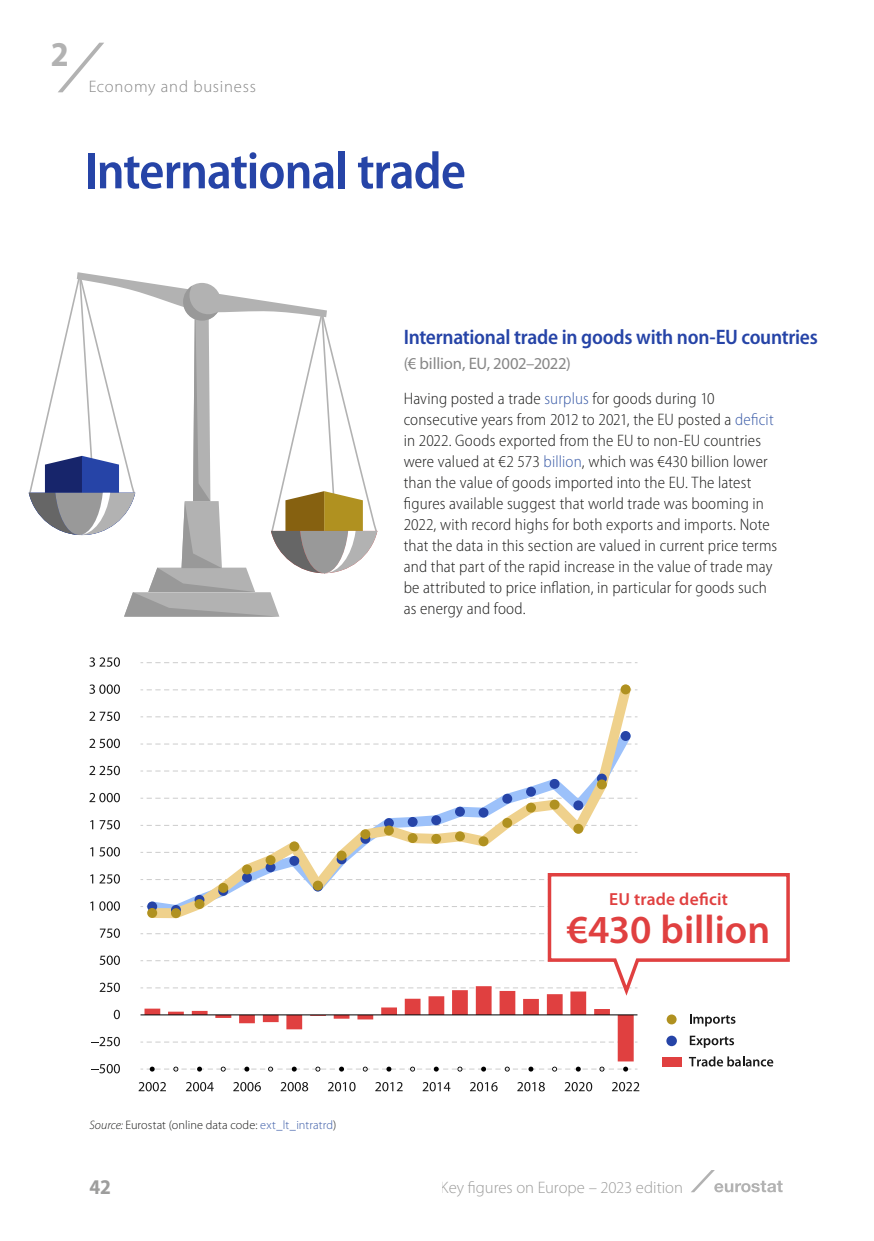
<style>
.page{position:relative;width:874px;height:1241px;background:#fff}
.page>*{position:absolute;margin:0;border:0;box-sizing:border-box;transform-origin:0 0}
.H0{font:600 semi-condensed 52.5px "Myriad Pro";letter-spacing:-.02em;color:#2644a7}
.t1{font:600 39.9px "Myriad Pro";color:#e04040}
.t2{font:700 semi-condensed 35px "Myriad Pro";color:#b2b2b2}
.t3{font:600 semi-condensed 21px "Myriad Pro";letter-spacing:-.015em;color:#2644a7}
.t4{font:700 semi-condensed 21px "Myriad Pro";color:#9d9d9c}
.t5{font:600 17.5px "Myriad Pro";letter-spacing:.01em;color:#e04040}
.body{font:300 semi-condensed 16.62px/21px "Myriad Pro";letter-spacing:.01em;color:#1c1c1b}
.t6{font:300 16.62px "Myriad Pro";letter-spacing:-.005em;color:#9d9d9c}
.t7{font:16.62px "Myriad Pro";letter-spacing:-.015em;color:#878787}
.t8{font:300 16.62px "Myriad Pro";letter-spacing:.045em;color:#878787}
.t9{font:300 12.25px "Myriad Pro";letter-spacing:.01em;color:#1c1c1b}
.s1{color:#3a5ba7}
.s2{font-style:italic}
</style>
<div class="page">
<svg style="left:29px;top:272px;width:348px;height:344px"></svg>
<svg style="left:140px;top:662px;width:497px;height:1px"></svg>
<svg style="left:142px;top:684px;width:495px;height:187px"></svg>
<div style="left:265px;top:862px;width:10px;height:10px;background:#2644a7;border-radius:50%"></div>
<div style="left:289px;top:855px;width:10px;height:10px;background:#2644a7;border-radius:50%"></div>
<svg style="left:336px;top:854px;width:10px;height:10px"></svg>
<svg style="left:360px;top:833px;width:10px;height:10px"></svg>
<div style="left:384px;top:818px;width:9px;height:9px;background:#2644a7;border-radius:50%"></div>
<svg style="left:407px;top:816px;width:10px;height:10px"></svg>
<div style="left:431px;top:815px;width:10px;height:10px;background:#2644a7;border-radius:50%"></div>
<div style="left:455px;top:806px;width:9px;height:10px;background:#2644a7;border-radius:50%"></div>
<div style="left:478px;top:807px;width:10px;height:10px;background:#2644a7;border-radius:50%"></div>
<div style="left:502px;top:793px;width:10px;height:10px;background:#2644a7;border-radius:50%"></div>
<div style="left:526px;top:786px;width:9px;height:10px;background:#2644a7;border-radius:50%"></div>
<div style="left:549px;top:778px;width:10px;height:10px;background:#2644a7;border-radius:50%"></div>
<div style="left:573px;top:800px;width:10px;height:10px;background:#2644a7;border-radius:50%"></div>
<svg style="left:596px;top:773px;width:10px;height:10px"></svg>
<div style="left:620px;top:731px;width:10px;height:9px;background:#2644a7;border-radius:50%"></div>
<div style="left:242px;top:864px;width:10px;height:10px;background:#b09120;border-radius:50%"></div>
<div style="left:265px;top:855px;width:10px;height:10px;background:#b09120;border-radius:50%"></div>
<div style="left:289px;top:841px;width:10px;height:10px;background:#b09120;border-radius:50%"></div>
<div style="left:336px;top:850px;width:10px;height:10px;background:#b09120;border-radius:50%"></div>
<div style="left:360px;top:829px;width:10px;height:10px;background:#b09120;border-radius:50%"></div>
<div style="left:384px;top:825px;width:9px;height:10px;background:#b09120;border-radius:50%"></div>
<div style="left:407px;top:833px;width:10px;height:9px;background:#b09120;border-radius:50%"></div>
<div style="left:431px;top:833px;width:10px;height:10px;background:#b09120;border-radius:50%"></div>
<div style="left:455px;top:831px;width:9px;height:10px;background:#b09120;border-radius:50%"></div>
<div style="left:478px;top:836px;width:10px;height:10px;background:#b09120;border-radius:50%"></div>
<div style="left:502px;top:817px;width:10px;height:10px;background:#b09120;border-radius:50%"></div>
<div style="left:526px;top:802px;width:9px;height:10px;background:#b09120;border-radius:50%"></div>
<div style="left:549px;top:799px;width:10px;height:10px;background:#b09120;border-radius:50%"></div>
<div style="left:573px;top:823px;width:10px;height:10px;background:#b09120;border-radius:50%"></div>
<div style="left:596px;top:779px;width:10px;height:10px;background:#b09120;border-radius:50%"></div>
<div style="left:620px;top:684px;width:10px;height:10px;background:#b09120;border-radius:50%"></div>
<svg style="left:91px;top:1064px;width:29px;height:9px"></svg>
<svg style="left:91px;top:1036px;width:29px;height:10px"></svg>
<svg style="left:114px;top:1009px;width:6px;height:9px"></svg>
<svg style="left:100px;top:982px;width:20px;height:9px"></svg>
<svg style="left:100px;top:955px;width:20px;height:9px"></svg>
<svg style="left:100px;top:928px;width:20px;height:9px"></svg>
<svg style="left:90px;top:901px;width:3px;height:9px"></svg>
<svg style="left:99px;top:901px;width:21px;height:9px"></svg>
<svg style="left:90px;top:874px;width:3px;height:9px"></svg>
<svg style="left:99px;top:874px;width:21px;height:9px"></svg>
<svg style="left:90px;top:847px;width:3px;height:9px"></svg>
<svg style="left:99px;top:847px;width:21px;height:9px"></svg>
<svg style="left:90px;top:820px;width:3px;height:9px"></svg>
<svg style="left:100px;top:820px;width:20px;height:9px"></svg>
<svg style="left:89px;top:792px;width:31px;height:10px"></svg>
<svg style="left:89px;top:765px;width:31px;height:10px"></svg>
<svg style="left:89px;top:738px;width:31px;height:10px"></svg>
<svg style="left:89px;top:711px;width:31px;height:9px"></svg>
<svg style="left:89px;top:684px;width:31px;height:9px"></svg>
<svg style="left:89px;top:657px;width:31px;height:9px"></svg>
<svg style="left:138px;top:1082px;width:28px;height:9px"></svg>
<svg style="left:186px;top:1082px;width:28px;height:9px"></svg>
<svg style="left:233px;top:1082px;width:28px;height:9px"></svg>
<svg style="left:280px;top:1082px;width:28px;height:9px"></svg>
<svg style="left:328px;top:1082px;width:27px;height:9px"></svg>
<svg style="left:375px;top:1082px;width:27px;height:9px"></svg>
<svg style="left:422px;top:1082px;width:28px;height:9px"></svg>
<svg style="left:470px;top:1082px;width:27px;height:9px"></svg>
<svg style="left:517px;top:1082px;width:27px;height:9px"></svg>
<svg style="left:564px;top:1082px;width:28px;height:9px"></svg>
<svg style="left:612px;top:1082px;width:27px;height:9px"></svg>
<svg style="left:140px;top:871px;width:650px;height:200px"></svg>
<svg style="left:58px;top:43px;width:46px;height:49px"></svg>
<svg style="left:691px;top:1170px;width:91px;height:22px"></svg>
<h3 class="t2" style="left:50px;top:32px;width:20px">2</h3>
<p class="t8" style="left:88px;top:78px;width:169px">Economy and business</p>
<h1 class="H0" style="left:84px;top:138px;width:383px">International trade</h1>
<p class="t3" style="left:403px;top:323px;width:415px">International trade in goods with non-EU countries</p>
<p class="t7" style="left:403px;top:354px;width:169px">(€ billion, EU, 2002–2022)</p>
<p class="body" style="left:403px;top:387px;width:375px">Having posted a trade <span class="s1">surplus</span> for goods during 10 consecutive years from 2012 to 2021, the EU posted a <span class="s1">deficit </span>in 2022. Goods exported from the EU to non-EU countries were valued at €2 573 <span class="s1">billion</span>, which was €430 billion lower than the value of goods imported into the EU. The latest figures available suggest that world trade was booming in 2022, with record highs for both exports and imports. Note that the data in this section are valued in current price terms and that part of the rapid increase in the value of trade may be attributed to price inflation, in particular for goods such as energy and food.</p>
<p class="t9" style="left:89px;top:1117px;width:248px"><span class="s2">Source:</span> Eurostat (online data code: <span class="s1">ext_lt_intratrd</span>)</p>
<p class="t5" style="left:609px;top:888px;width:120px">EU trade deficit</p>
<h2 class="t1" style="left:566px;top:907px;width:205px">€430 billion</h2>
<p class="t4" style="left:89px;top:1173px;width:23px">42</p>
<p class="t6" style="left:440px;top:1177px;width:244px">Key figures on Europe – 2023 edition</p>
</div>
